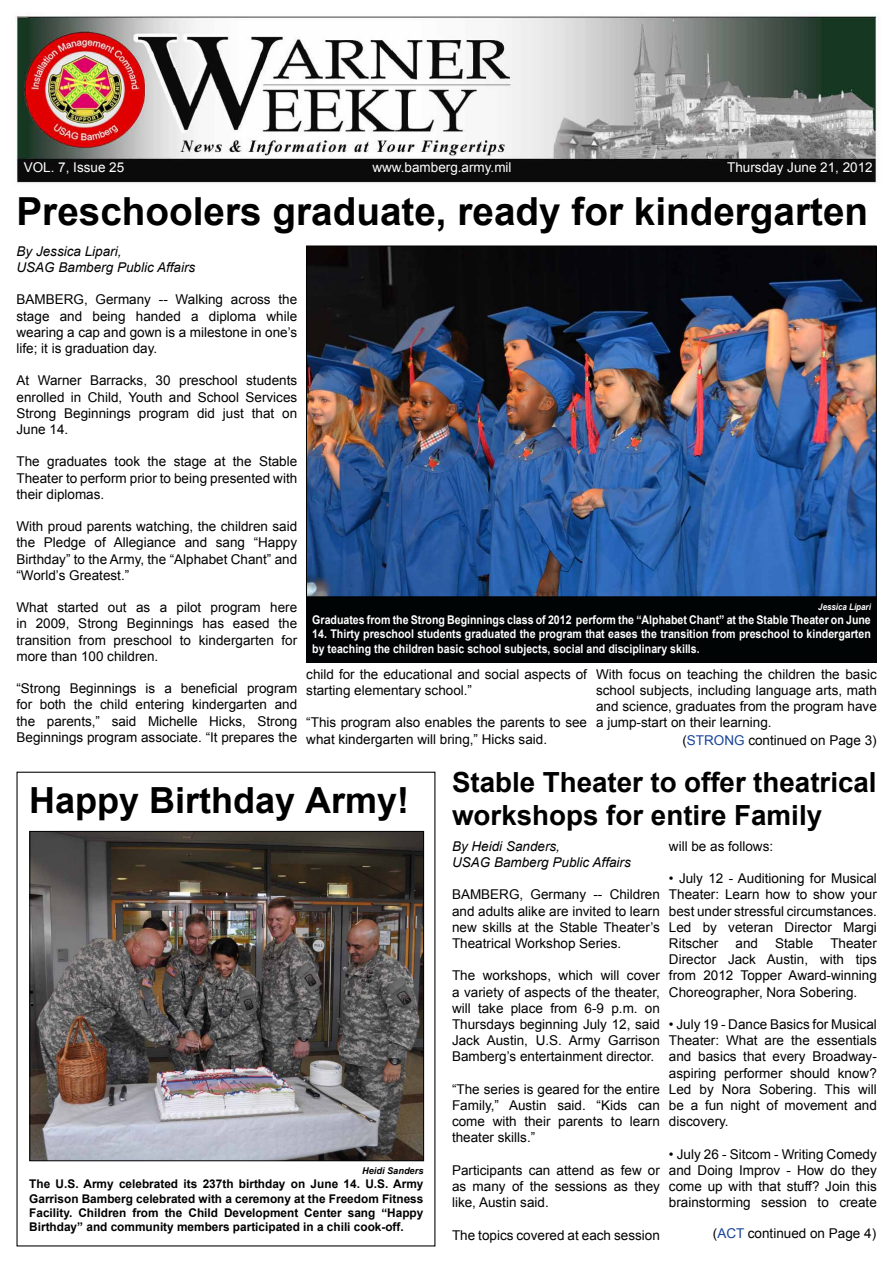
<style>
.page{position:relative;width:893px;height:1263px;background:#fff}
.page>*{position:absolute;margin:0;border:0;box-sizing:border-box;transform-origin:0 0}
.t1{font:700 38.7px "Arial";color:#000}
.t2{font:700 36px "Arial";color:#000}
.t3{font:700 27.75px/33.3px "Arial";color:#000}
.t4{font:13.5px/16.2px "Arial";color:#000;text-align:justify}
.t5{font:italic 13.5px/16.2px "Arial";color:#000}
.t6{font:13.5px "Arial";color:#fff}
.t7{font:700 12px/14.4px "Arial";color:#fff;scale:.88 1}
.t8{font:700 12px/14.4px "Arial";color:#000;text-align:justify}
.t9{font:italic 700 9.3px "Arial";color:#000}
.t10{font:italic 700 9px "Arial";color:#fff;scale:.88 1}
.s1{color:#164397}
</style>
<div class="page">
<img style="left:16px;top:16px;width:862px;height:168px">
<div style="left:306px;top:597px;width:571px;height:66px;background:#000404"></div>
<img style="left:32px;top:833px;width:390px;height:326px">
<div style="left:30px;top:831px;width:394px;height:330px;border:1px solid #000202"></div>
<img style="left:308px;top:248px;width:566px;height:347px">
<p class="t6" style="left:24px;top:158px;width:102px">VOL. 7, Issue 25</p>
<p class="t6" style="left:372px;top:158px;width:141px">www.bamberg.army.mil</p>
<p class="t6" style="left:727px;top:158px;width:147px">Thursday June 21, 2012</p>
<h1 class="t1" style="left:16px;top:185px;width:853px">Preschoolers graduate, ready for kindergarten</h1>
<p class="t5" style="left:16px;top:243px;width:180px">By Jessica Lipari,<br>USAG Bamberg Public Affairs</p>
<p class="t4" style="left:16px;top:292px;width:282px">BAMBERG, Germany -- Walking across the stage and being handed a diploma while wearing a cap and gown is a milestone in one’s life; it is graduation day.</p>
<p class="t4" style="left:16px;top:373px;width:282px">At Warner Barracks, 30 preschool students enrolled in Child, Youth and School Services Strong Beginnings program did just that on June 14.</p>
<p class="t4" style="left:16px;top:454px;width:282px">The graduates took the stage at the Stable Theater to perform prior to being presented with their diplomas.</p>
<p class="t4" style="left:16px;top:519px;width:282px">With proud parents watching, the children said the Pledge of Allegiance and sang “Happy Birthday” to the Army, the “Alphabet Chant” and “World’s Greatest.”</p>
<p class="t4" style="left:16px;top:600px;width:282px">What started out as a pilot program here in 2009, Strong Beginnings has eased the transition from preschool to kindergarten for more than 100 children.</p>
<p class="t4" style="left:16px;top:681px;width:282px">“Strong Beginnings is a beneficial program for both the child entering kindergarten and the parents,” said Michelle Hicks, Strong Beginnings program associate. “It prepares the</p>
<p class="t10" style="left:818px;top:600px;width:61px">Jessica Lipari</p>
<p class="t7" style="left:312px;top:613px;width:636px">Graduates from the Strong Beginnings class of 2012 perform the “Alphabet Chant” at the Stable Theater on June</p>
<p class="t7" style="left:312px;top:627px;width:636px">14. Thirty preschool students graduated the program that eases the transition from preschool to kindergarten by teaching the children basic school subjects, social and disciplinary skills.</p>
<p class="t4" style="left:306px;top:666px;width:282px">child for the educational and social aspects of starting elementary school.”</p>
<p class="t4" style="left:306px;top:715px;width:282px">“This program also enables the parents to see what kindergarten will bring,” Hicks said.</p>
<p class="t4" style="left:596px;top:666px;width:282px">With focus on teaching the children the basic school subjects, including language arts, math and science, graduates from the program have a jump-start on their learning.</p>
<p class="t4" style="left:682px;top:732px;width:196px">(<span class="s1">STRONG</span> continued on Page 3)</p>
<h2 class="t2" style="left:29px;top:777px;width:382px">Happy Birthday Army!</h2>
<p class="t9" style="left:362px;top:1164px;width:63px">Heidi Sanders</p>
<p class="t8" style="left:29px;top:1177px;width:396px">The U.S. Army celebrated its 237th birthday on June 14. U.S. Army Garrison Bamberg celebrated with a ceremony at the Freedom Fitness Facility. Children from the Child Development Center sang “Happy Birthday” and community members participated in a chili cook-off.</p>
<h3 class="t3" style="left:452px;top:766px;width:426px">Stable Theater to offer theatrical workshops for entire Family</h3>
<p class="t5" style="left:452px;top:838px;width:180px">By Heidi Sanders,<br>USAG Bamberg Public Affairs</p>
<p class="t4" style="left:452px;top:887px;width:209px">BAMBERG, Germany -- Children and adults alike are invited to learn new skills at the Stable Theater’s Theatrical Workshop Series.</p>
<p class="t4" style="left:452px;top:968px;width:209px">The workshops, which will cover a variety of aspects of the theater, will take place from 6-9 p.m. on Thursdays beginning July 12, said Jack Austin, U.S. Army Garrison Bamberg’s entertainment director.</p>
<p class="t4" style="left:452px;top:1081px;width:209px">“The series is geared for the entire Family,” Austin said. “Kids can come with their parents to learn theater skills.”</p>
<p class="t4" style="left:452px;top:1162px;width:209px">Participants can attend as few or as many of the sessions as they like, Austin said.</p>
<p class="t4" style="left:452px;top:1227px;width:209px">The topics covered at each session</p>
<p class="t4" style="left:669px;top:838px;width:106px">will be as follows:</p>
<p class="t4" style="left:669px;top:870px;width:209px">• July 12 - Auditioning for Musical Theater: Learn how to show your best under stressful circumstances.<br>Led by veteran Director Margi Ritscher</p>
<p class="t4" style="left:736px;top:935px;width:24px">and</p>
<p class="t4" style="left:775px;top:935px;width:40px">Stable</p>
<p class="t4" style="left:669px;top:935px;width:209px;text-indent:161px">Theater Director Jack Austin, with tips from 2012 Topper Award-winning Choreographer, Nora Sobering.</p>
<p class="t4" style="left:669px;top:1016px;width:209px">• July 19 - Dance Basics for Musical Theater: What are the essentials and basics that every Broadway&shy;aspiring performer should know?<br>Led by Nora Sobering. This will be a fun night of movement and discovery.</p>
<p class="t4" style="left:669px;top:1146px;width:209px">• July 26 - Sitcom - Writing Comedy and Doing Improv - How do they come up with that stuff? Join this brainstorming session to create</p>
<p class="t4" style="left:713px;top:1225px;width:165px">(<span class="s1">ACT</span> continued on Page 4)</p>
</div>
